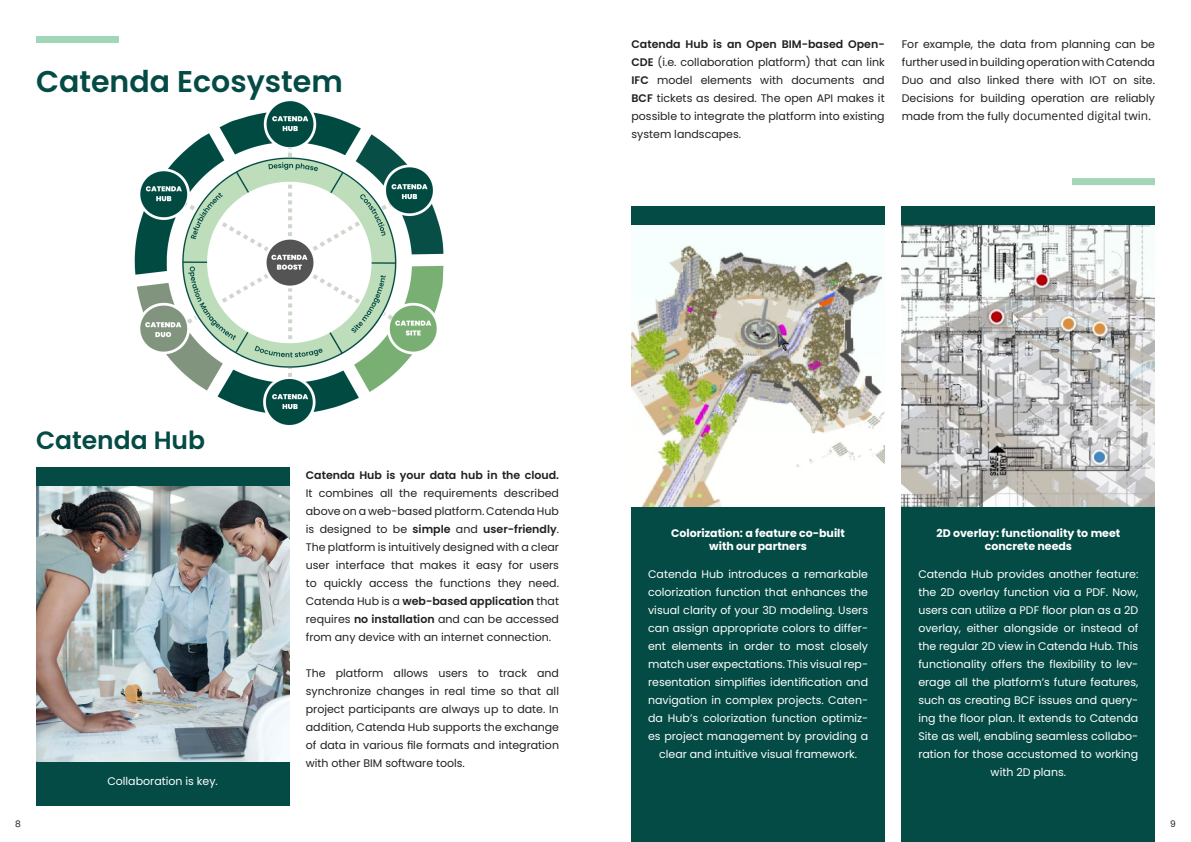
<style>
.page{position:relative;width:1191px;height:842px;background:#fff}
.page>*{position:absolute;margin:0;border:0;box-sizing:border-box;transform-origin:0 0}
.Title_page{font:600 30px "Poppins";color:#044b45}
.Title_page-2{font:600 25px "Poppins";color:#044b45}
.text_bold{font:12px "Open Sans";color:#231f20}
.text_bold-2{font:11px/18px "Poppins";color:#231f20;text-align:justify}
.text_area__b{font:11px/18px "Poppins";color:#fff;text-align:center}
.text_area__w{font:700 11px "Poppins";color:#fff}
.text_area__w-2{font:11px "Poppins";color:#fff}
.t1{font:9px "Poppins";color:#231f20}
.s1{font-weight:600}
.s2{font-family:"Poppins";font-size:11px}
</style>
<div class="page">
<img style="left:134px;top:101px;width:310px;height:325px">
<div style="left:1072px;top:178px;width:83px;height:7px;background:#a2d6b8"></div>
<div style="left:36px;top:36px;width:83px;height:7px;background:#a2d6b8"></div>
<div style="left:36px;top:468px;width:253px;height:338px;background:#044b45"></div>
<div style="left:631px;top:207px;width:253px;height:635px;background:#044b45"></div>
<div style="left:901px;top:207px;width:254px;height:635px;background:#044b45"></div>
<img style="left:36px;top:486px;width:253px;height:276px">
<img style="left:631px;top:226px;width:253px;height:281px">
<img style="left:901px;top:226px;width:254px;height:281px">
<p class="Title_page" style="left:36px;top:64px;width:308px">Catenda Ecosystem</p>
<p class="text_bold-2" style="left:631px;top:35px;width:255px"><span class="s1">Catenda Hub is an Open BIM-based Open-CDE</span> (i.e. collaboration platform) that can link <span class="s1">IFC</span> model elements with documents and <span class="s1">BCF</span> tickets as desired. The open API makes it possible to integrate the platform into existing system landscapes.</p>
<p class="text_bold-2" style="left:901px;top:35px;width:255px">For example, the data from planning can be further used in building operation with Catenda Duo and also linked there with IOT on site.<br>Decisions for building operation are reliably</p>
<p class="text_bold" style="left:901px;top:107px;width:251px"><span class="s2">made from the fully</span> documented digital twin.</p>
<p class="Title_page-2" style="left:36px;top:425px;width:171px">Catenda Hub</p>
<p class="text_area__w-2" style="left:107px;top:775px;width:112px">Collaboration is key.</p>
<p class="text_bold-2" style="left:306px;top:466px;width:255px"><span class="s1">Catenda Hub is your data hub in the cloud.<br></span>It combines all the requirements described above on a web-based platform. Catenda Hub is designed to be <span class="s1">simple</span> and <span class="s1">user-friendly</span>.<br>The platform is intuitively designed with a clear user interface that makes it easy for users to quickly access the functions they need.<br>Catenda Hub is a <span class="s1">web-based application</span> that requires <span class="s1">no installation</span> and can be accessed from any device with an internet connection.</p>
<p class="text_bold-2" style="left:306px;top:664px;width:255px">The platform allows users to track and synchronize changes in real time so that all project participants are always up to date. In addition, Catenda Hub supports the exchange of data in various file formats and integration with other BIM software tools.</p>
<p class="text_area__w" style="left:671px;top:527px;width:175px">Colorization: a feature co-built</p>
<p class="text_area__w" style="left:709px;top:540px;width:99px">with our partners</p>
<p class="text_area__w" style="left:936px;top:527px;width:185px">2D overlay: functionality to meet</p>
<p class="text_area__w" style="left:984px;top:540px;width:89px">concrete needs</p>
<p class="text_area__b" style="left:648px;top:565px;width:221px">Catenda Hub introduces a remarkable colorization function that enhances the visual clarity of your 3D modeling. Users can assign appropriate colors to differ&shy;ent elements in order to most closely match user expectations. This visual rep&shy;resentation simplifies identification and navigation in complex projects. Caten&shy;da Hub’s colorization function optimiz&shy;es project management by providing a clear and intuitive visual framework.</p>
<p class="text_area__b" style="left:918px;top:565px;width:221px">Catenda Hub provides another feature: the 2D overlay function via a PDF. Now, users can utilize a PDF floor plan as a 2D overlay, either alongside or instead of the regular 2D view in Catenda Hub. This functionality offers the flexibility to lev&shy;erage all the platform’s future features, such as creating BCF issues and query&shy;ing the floor plan. It extends to Catenda Site as well, enabling seamless collabo&shy;ration for those accustomed to working with 2D plans.</p>
<p class="t1" style="left:15px;top:819px;width:7px">8</p>
<p class="t1" style="left:1170px;top:819px;width:7px">9</p>
</div>
